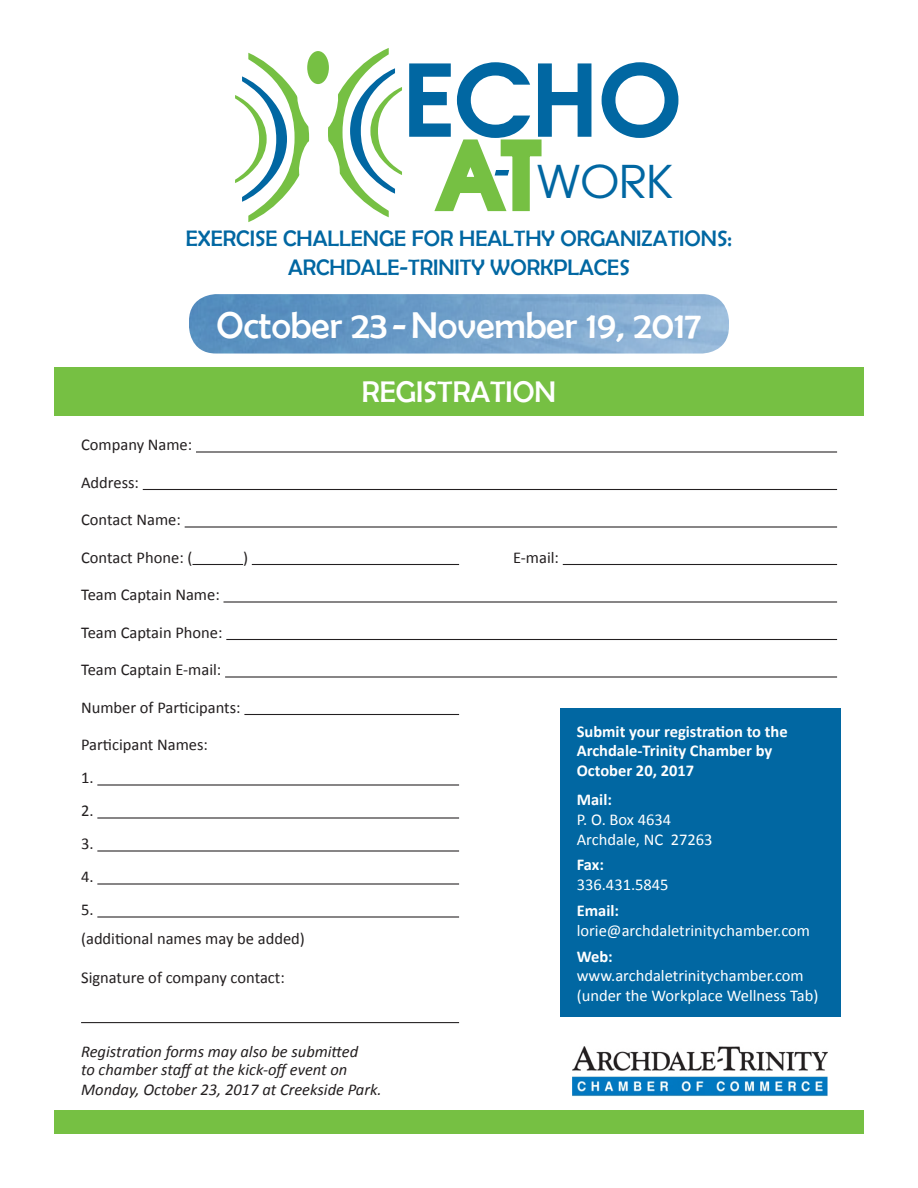
<style>
.page{position:relative;width:918px;height:1188px;background:#fff}
.page>*{position:absolute;margin:0;border:0;box-sizing:border-box;transform-origin:0 0}
.t1{font:196.5px "Modern";color:#76c043}
.t2{font:102.15px "Modern";color:#76c043}
.t3{font:600 99px "Atlanta";color:#0167a2}
.t4{font:44.85px "Atlanta";color:#0167a2}
.t5{font:37.5px "Berlin Sans FB";color:#fff}
.t6{font:30px "Berlin Sans FB";color:#fff}
.t7{font:22.5px "Berlin Sans FB";color:#0167a2}
.t8{font:16.5px "Calibri";color:#231f20}
.t9{font:16.5px/19.8px "Calibri";color:#fff}
.t10{font:italic 16.5px "Calibri";color:#231f20}
.t11{font:700 16.5px/19.8px "Calibri";color:#fff}
.s1{font-size:145.5px;color:#0167a2}
.s2{font-size:102.15px}
.s3{font-size:196.5px}
.s4{font-weight:600;font-size:90.45px;color:#76c043}
.s5{font-weight:700}
</style>
<div class="page">
<div style="left:54px;top:1111px;width:810px;height:23px;background:#76c043"></div>
<img style="left:189px;top:294px;width:540px;height:60px">
<div style="left:307px;top:51px;width:22px;height:33px;background:#76c043;border-radius:50%"></div>
<svg style="left:434px;top:139px;width:108px;height:73px"></svg>
<hr style="left:196px;top:451px;width:641px;height:2px;background:#231f20">
<hr style="left:143px;top:489px;width:694px;height:1px;background:#231f20">
<hr style="left:185px;top:526px;width:652px;height:2px;background:#231f20">
<hr style="left:192px;top:564px;width:51px;height:1px;background:#231f20">
<hr style="left:252px;top:564px;width:207px;height:1px;background:#231f20">
<hr style="left:563px;top:564px;width:274px;height:1px;background:#231f20">
<hr style="left:223px;top:601px;width:614px;height:2px;background:#231f20">
<hr style="left:226px;top:639px;width:611px;height:1px;background:#231f20">
<hr style="left:225px;top:676px;width:612px;height:2px;background:#231f20">
<hr style="left:244px;top:714px;width:215px;height:1px;background:#231f20">
<hr style="left:97px;top:784px;width:362px;height:2px;background:#231f20">
<hr style="left:97px;top:817px;width:362px;height:2px;background:#231f20">
<hr style="left:97px;top:850px;width:362px;height:2px;background:#231f20">
<hr style="left:97px;top:883px;width:362px;height:2px;background:#231f20">
<hr style="left:97px;top:916px;width:362px;height:2px;background:#231f20">
<hr style="left:81px;top:1022px;width:378px;height:1px;background:#231f20">
<img style="left:572px;top:1046px;width:256px;height:50px">
<div style="left:54px;top:367px;width:810px;height:49px;background:#76c043"></div>
<div style="left:560px;top:708px;width:280px;height:309px;background:#0167a2"></div>
<p class="t1" style="left:324px;top:16px;width:82px">(<span class="s1">(</span><span class="s2">(</span></p>
<p class="t2" style="left:313px;top:200px;width:82px;rotate:-180deg">(<span class="s1">(</span><span class="s3">(</span></p>
<p class="t3" style="left:402px;top:30px;width:281px">ECHO</p>
<p class="t4" style="left:437px;top:150px;width:237px"><span class="s4">AT</span>WORK</p>
<p class="t7" style="left:186px;top:226px;width:548px">EXERCISE CHALLENGE FOR HEALTHY ORGANIZATIONS:</p>
<p class="t7" style="left:288px;top:254px;width:343px">ARCHDALE-TRINITY WORKPLACES</p>
<p class="t5" style="left:217px;top:304px;width:486px">October 23 -November 19, 2017</p>
<p class="t6" style="left:362px;top:375px;width:196px">REGISTRATION</p>
<p class="t8" style="left:81px;top:433px;width:113px">Company Name:</p>
<p class="t8" style="left:81px;top:471px;width:59px">Address:</p>
<p class="t8" style="left:81px;top:508px;width:101px">Contact Name:</p>
<p class="t8" style="left:81px;top:546px;width:113px">Contact Phone: (</p>
<p class="t8" style="left:243px;top:546px;width:6px">)</p>
<p class="t8" style="left:513px;top:546px;width:47px">E-mail:</p>
<p class="t8" style="left:81px;top:583px;width:140px">Team Captain Name:</p>
<p class="t8" style="left:81px;top:621px;width:143px">Team Captain Phone:</p>
<p class="t8" style="left:81px;top:658px;width:142px">Team Captain E-mail:</p>
<p class="t8" style="left:81px;top:696px;width:161px">Number of Participants:</p>
<p class="t8" style="left:81px;top:733px;width:128px">Participant Names:</p>
<p class="t8" style="left:81px;top:766px;width:14px">1.</p>
<p class="t8" style="left:81px;top:799px;width:14px">2.</p>
<p class="t8" style="left:81px;top:832px;width:14px">3.</p>
<p class="t8" style="left:81px;top:865px;width:14px">4.</p>
<p class="t8" style="left:81px;top:898px;width:14px">5.</p>
<p class="t8" style="left:81px;top:927px;width:225px">(additional names may be added)</p>
<p class="t8" style="left:81px;top:966px;width:205px">Signature of company contact:</p>
<p class="t10" style="left:81px;top:1040px;width:279px">Registration forms may also be submitted</p>
<p class="t10" style="left:81px;top:1058px;width:268px">to chamber staff at the kick-off event on</p>
<p class="t10" style="left:81px;top:1078px;width:302px">Monday, October 23, 2017 at Creekside Park.</p>
<p class="t11" style="left:577px;top:721px;width:213px">Submit your registration to the<br>Archdale-Trinity Chamber by<br>October 20, 2017</p>
<p class="t9" style="left:577px;top:789px;width:137px"><span class="s5">Mail:<br></span>P. O. Box 4634<br>Archdale, NC 27263</p>
<p class="t9" style="left:577px;top:855px;width:93px"><span class="s5">Fax:<br></span>336.431.5845</p>
<p class="t9" style="left:577px;top:900px;width:235px"><span class="s5">Email: </span>lorie@archdaletrinitychamber.com</p>
<p class="t9" style="left:577px;top:946px;width:243px"><span class="s5">Web: </span>www.archdaletrinitychamber.com (under the Workplace Wellness Tab)</p>
</div>
